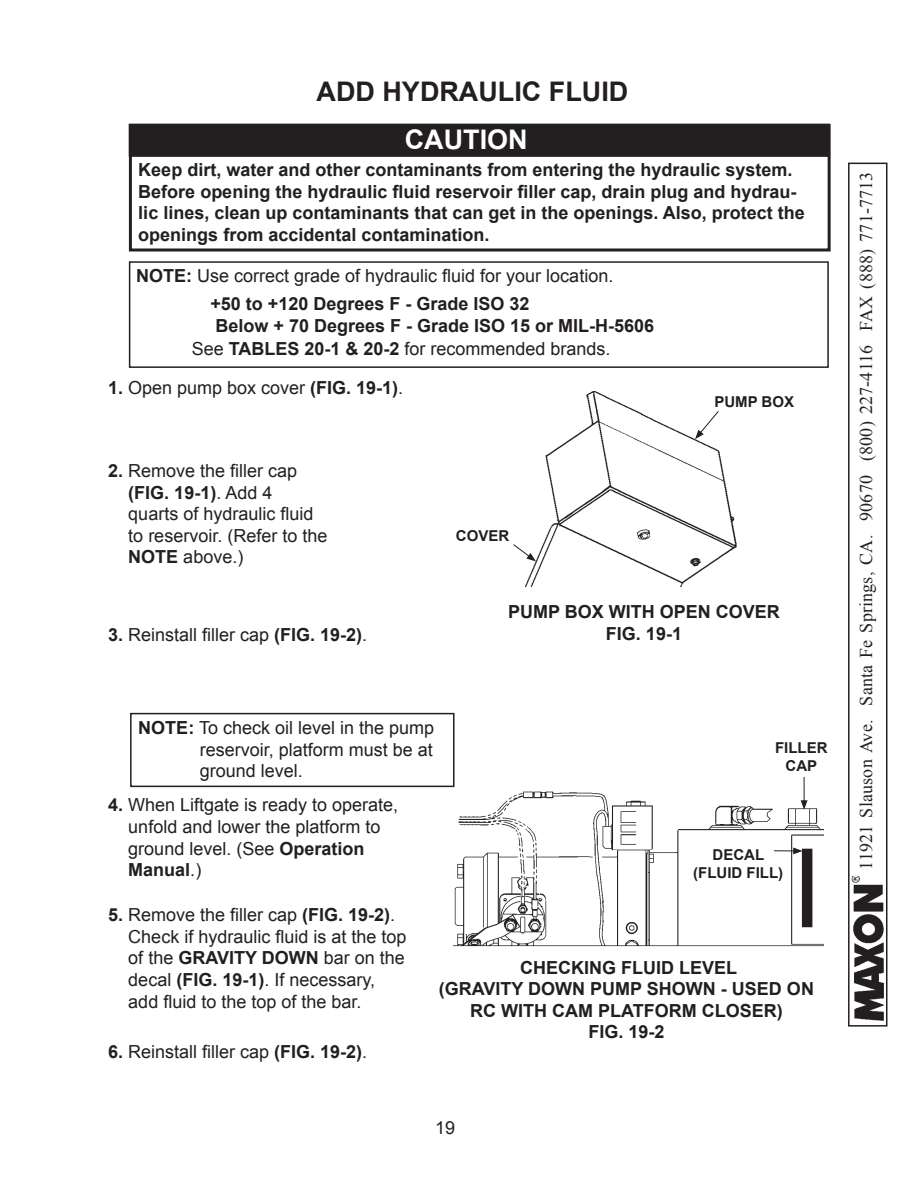
<style>
.page{position:relative;width:918px;height:1188px;background:#fff}
.page>*{position:absolute;margin:0;border:0;box-sizing:border-box;transform-origin:0 0}
.t1{font:700 27px "Arial";color:#231f20}
.t2{font:700 27px "Arial";color:#fff}
.t3{font:18px/21.6px "Arial";color:#231f20}
.t4{font:700 18px/21.6px "Arial";color:#231f20;text-align:center}
.t5{font:18px "Times New Roman";letter-spacing:.01em;color:#231f20}
.t6{font:700 15px/18px "Arial";color:#231f20;text-align:center}
.s1{font-weight:700}
</style>
<div class="page">
<div style="left:848px;top:163px;width:39px;height:864px;border:2px solid #231f20"></div>
<img style="left:852px;top:876px;width:32px;height:145px">
<img style="left:454px;top:791px;width:370px;height:156px">
<div style="left:802px;top:849px;width:10px;height:78px;background:#231f20"></div>
<div style="left:129px;top:124px;width:702px;height:127px;border:3px solid #231f20"></div>
<div style="left:129px;top:124px;width:701px;height:33px;background:#231f20;border:1px solid #231f20"></div>
<div style="left:129px;top:261px;width:700px;height:107px;border:2px solid #231f20"></div>
<svg style="left:801px;top:777px;width:7px;height:33px"></svg>
<svg style="left:774px;top:847px;width:29px;height:7px"></svg>
<div style="left:130px;top:713px;width:324px;height:74px;border:2px solid #231f20"></div>
<img style="left:525px;top:392px;width:211px;height:194px">
<svg style="left:695px;top:410px;width:24px;height:29px"></svg>
<svg style="left:513px;top:544px;width:23px;height:17px"></svg>
<h1 class="t1" style="left:317px;top:73px;width:313px">ADD HYDRAULIC FLUID</h1>
<h1 class="t2" style="left:405px;top:122px;width:124px">CAUTION</h1>
<p class="t4" style="left:138px;top:160px;width:668px;text-align:left">Keep dirt, water and other contaminants from entering the hydraulic system.<br>Before opening the hydraulic fluid reservoir filler cap, drain plug and hydrau&shy;lic lines, clean up contaminants that can get in the openings. Also, protect the openings from accidental contamination.</p>
<p class="t3" style="left:136px;top:265px;width:479px"><span class="s1">NOTE:</span> Use correct grade of hydraulic fluid for your location.</p>
<p class="t4" style="left:210px;top:294px;width:445px;text-align:left">+50 to +120 Degrees F - Grade ISO 32<br>Below + 70 Degrees F - Grade ISO 15 or MIL-H-5606</p>
<p class="t3" style="left:192px;top:338px;width:420px">See <span class="s1">TABLES 20-1 &amp; 20-2</span> for recommended brands.</p>
<p class="t3" style="left:108px;top:377px;width:297px"><span class="s1">1.</span> Open pump box cover <span class="s1">(FIG. 19-1)</span>.</p>
<p class="t3" style="left:128px;top:460px;width:201px;text-indent:-20px"><span class="s1">2.</span> Remove the filler cap <span class="s1">(FIG. 19-1)</span>. Add 4<br>quarts of hydraulic fluid to reservoir. (Refer to the<br><span class="s1">NOTE</span> above.)</p>
<p class="t6" style="left:456px;top:527px;width:55px">COVER</p>
<p class="t6" style="left:714px;top:394px;width:81px">PUMP BOX</p>
<p class="t3" style="left:108px;top:625px;width:261px"><span class="s1">3.</span> Reinstall filler cap <span class="s1">(FIG. 19-2)</span>.</p>
<p class="t3" style="left:200px;top:717px;width:236px;text-align:justify;text-indent:-62px"><span class="s1">NOTE:</span> To check oil level in the pump reservoir, platform must be at ground level.</p>
<p class="t3" style="left:128px;top:795px;width:271px;text-indent:-20px"><span class="s1">4.</span> When Liftgate is ready to operate, unfold and lower the platform to ground level. (See <span class="s1">Operation<br>Manual</span>.)</p>
<p class="t4" style="left:508px;top:602px;width:273px">PUMP BOX WITH OPEN COVER<br>FIG. 19-1</p>
<p class="t6" style="left:775px;top:740px;width:54px">FILLER<br>CAP</p>
<p class="t6" style="left:693px;top:846px;width:91px">DECAL (FLUID FILL)</p>
<p class="t3" style="left:128px;top:904px;width:280px;text-indent:-20px"><span class="s1">5.</span> Remove the filler cap <span class="s1">(FIG. 19-2)</span>.<br>Check if hydraulic fluid is at the top of the <span class="s1">GRAVITY DOWN</span> bar on the decal <span class="s1">(FIG. 19-1)</span>. If necessary, add fluid to the top of the bar.</p>
<p class="t3" style="left:108px;top:1041px;width:261px"><span class="s1">6.</span> Reinstall filler cap <span class="s1">(FIG. 19-2)</span>.</p>
<p class="t4" style="left:439px;top:957px;width:377px">CHECKING FLUID LEVEL<br>(GRAVITY DOWN PUMP SHOWN - USED ON<br>RC WITH CAM PLATFORM CLOSER)<br>FIG. 19-2</p>
<p class="t3" style="left:435px;top:1117px;width:22px">19</p>
<p class="t5" style="left:854px;top:870px;width:700px;rotate:-90deg">11921 Slauson Ave. Santa Fe Springs, CA. 90670 (800) 227-4116 FAX (888) 771-7713</p>
</div>
